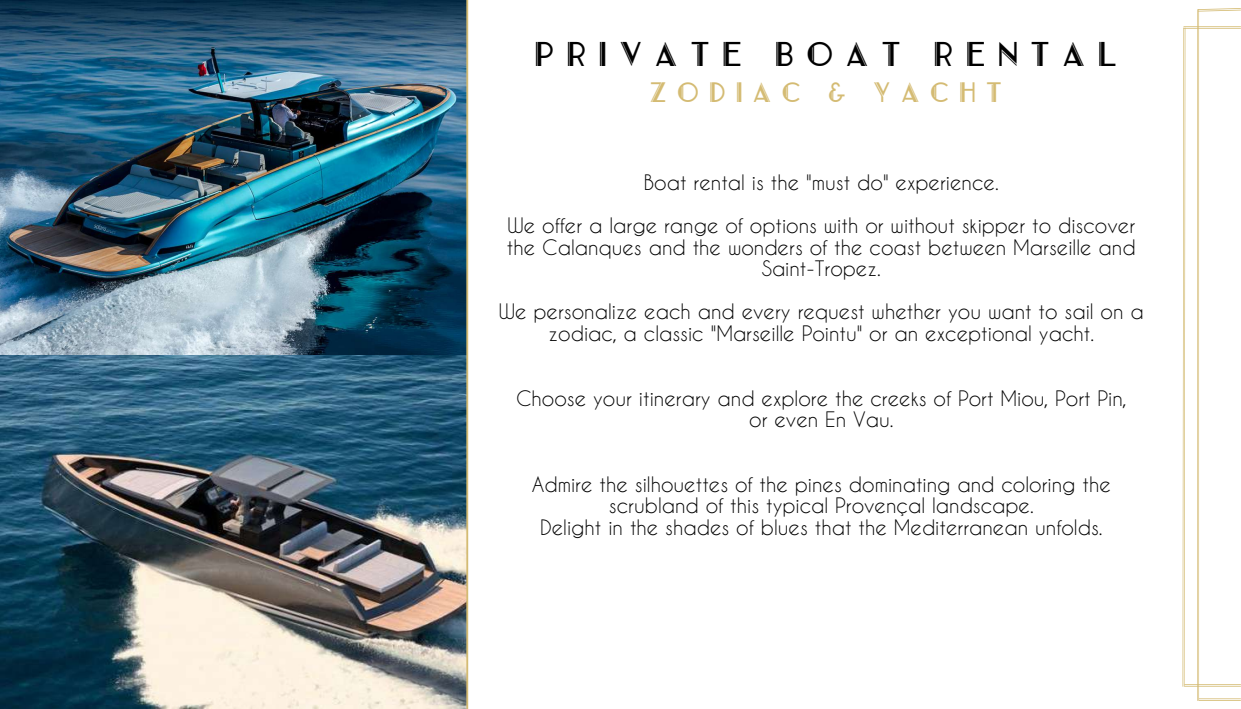
<style>
.page{position:relative;width:1241px;height:709px;background:#fff}
.page>*{position:absolute;margin:0;border:0;box-sizing:border-box;transform-origin:0 0}
.t1{font:34.38px "Cormier Double";letter-spacing:.35em;color:#000}
.t2{font:28.12px "Cormier Double";letter-spacing:.35em;color:#d4bb73}
.t3{font:20px/21.6px "Caviar Dreams";color:#000;text-align:center}
</style>
<div class="page">
<svg style="left:1182px;top:8px;width:58px;height:693px"></svg>
<img style="left:0;top:354px;width:466px;height:355px">
<img style="left:0;top:0;width:466px;height:354px">
<hr style="left:466px;top:0;width:2px;height:709px;background:#d4bb73">
<h1 class="t1" style="left:534px;top:35px;width:584px">PRIVATE BOAT RENTAL</h1>
<h2 class="t2" style="left:649px;top:76px;width:354px">ZODIAC &amp; YACHT</h2>
<p class="t3" style="left:507px;top:160px;width:629px;line-height:43.1px">Boat rental is the "must do" experience.<br>We offer a large range of options with or without skipper to discover</p>
<p class="t3" style="left:507px;top:236px;width:630px">the Calanques and the wonders of the coast between Marseille and<br>Saint-Tropez.</p>
<p class="t3" style="left:499px;top:300px;width:646px">We personalize each and every request whether you want to sail on a zodiac, a classic "Marseille Pointu" or an exceptional yacht.</p>
<p class="t3" style="left:516px;top:387px;width:612px">Choose your itinerary and explore the creeks of Port Miou, Port Pin, or even En Vau.</p>
<p class="t3" style="left:532px;top:473px;width:580px">Admire the silhouettes of the pines dominating and coloring the scrubland of this typical Provençal landscape.<br>Delight in the shades of blues that the Mediterranean unfolds.</p>
</div>
